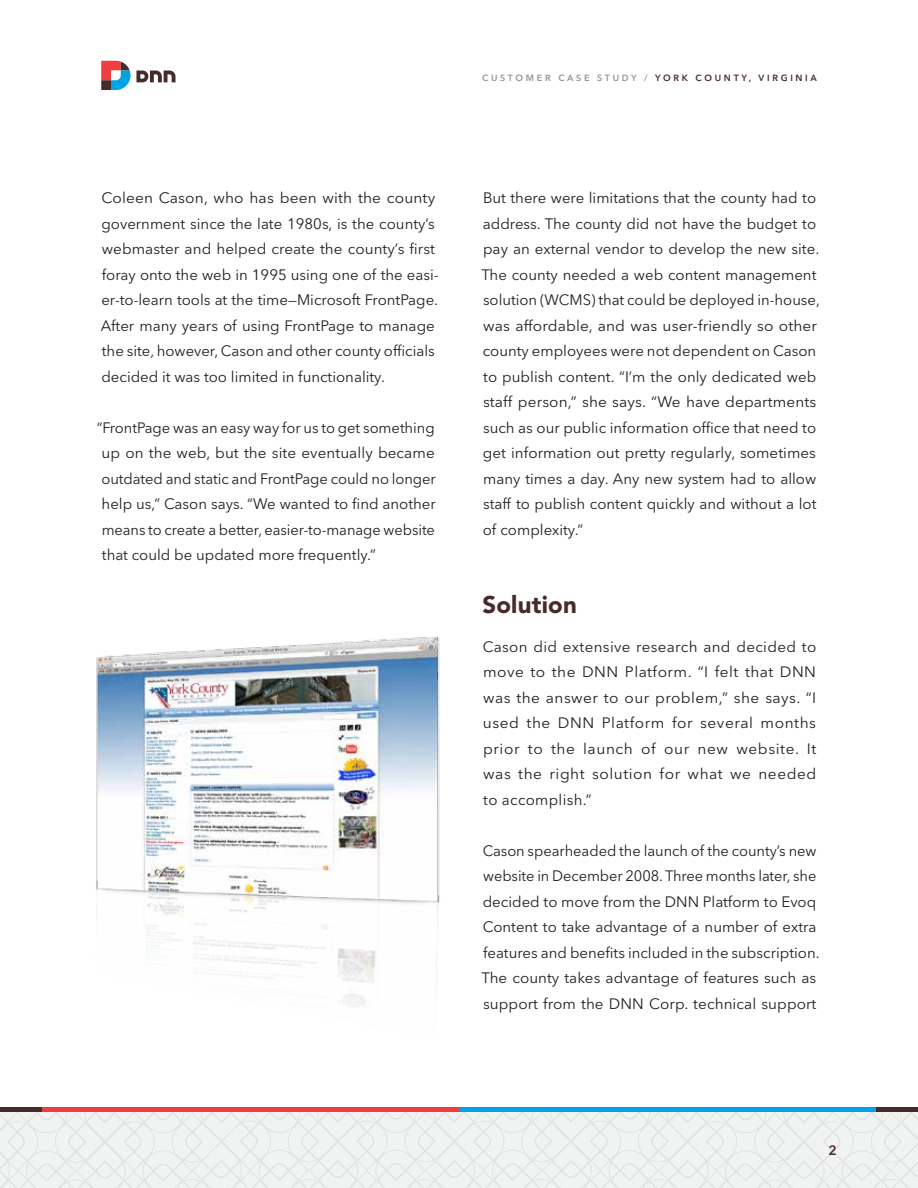
<style>
.page{position:relative;width:918px;height:1188px;background:#fff}
.page>*{position:absolute;margin:0;border:0;box-sizing:border-box;transform-origin:0 0}
.t1{font:900 24px "Avenir";letter-spacing:.01em;color:#472a2b}
.t2{font:15px/25.5px "Avenir Next LT Pro";color:#231f20}
.t3{font:600 13.5px "Avenir Next LT Pro";color:#472a2b}
.t4{font:600 9px "Avenir Next LT Pro";letter-spacing:.3em;color:#939598}
.t5{font:600 9px "Avenir Next LT Pro";letter-spacing:.3em;color:#472a2b}
.s1{color:#472a2b}
</style>
<div class="page">
<svg style="left:0;top:1112px;width:918px;height:76px"></svg>
<div style="left:0;top:1107px;width:42px;height:5px;background:#472a2b"></div>
<div style="left:876px;top:1107px;width:42px;height:5px;background:#472a2b"></div>
<div style="left:447px;top:1107px;width:429px;height:5px;background:#00a4e4"></div>
<div style="left:42px;top:1107px;width:417px;height:5px;background:#ef3e42"></div>
<svg style="left:101px;top:61px;width:74px;height:29px"></svg>
<img style="left:96px;top:636px;width:344px;height:371px">
<p class="t4" style="left:482px;top:72px;width:232px">CUSTOMER CASE STUDY / <span class="s1">YOR K COU</span></p>
<p class="t5" style="left:724px;top:72px;width:95px">NTY , VIRGINIA</p>
<p class="t2" style="left:101px;top:185px;width:339px">Coleen Cason, who has been with the county government since the late 1980s, is the county’s webmaster and helped create the county’s first foray onto the web in 1995 using one of the easi&shy;er-to-learn tools at the time—Microsoft FrontPage.<br>After many years of using FrontPage to manage the site, however, Cason and other county officials decided it was too limited in functionality.</p>
<p class="t2" style="left:101px;top:415px;width:336px;text-align:justify;text-indent:-5px">“FrontPage was an easy way for us to get something up on the web, but the site eventually became outdated and static and FrontPage could no longer help us,” Cason says. “We wanted to find another means to create a better, easier-to-manage website that could be updated more frequently.”</p>
<p class="t2" style="left:481px;top:185px;width:340px">But there were limitations that the county had to address. The county did not have the budget to pay an external vendor to develop the new site.<br>The county needed a web content management solution (WCMS) that could be deployed in-house, was affordable, and was user-friendly so other county employees were not dependent on Cason to publish content. “I’m the only dedicated web staff person,” she says. “We have departments such as our public information office that need to get information out pretty regularly, sometimes many times a day. Any new system had to allow staff to publish content quickly and without a lot of complexity.”</p>
<h1 class="t1" style="left:482px;top:590px;width:96px">Solution</h1>
<p class="t2" style="left:483px;top:634px;width:335px;text-align:justify">Cason did extensive research and decided to move to the DNN Platform. “I felt that DNN was the answer to our problem,” she says. “I used the DNN Platform for several months prior to the launch of our new website. It was the right solution for what we needed to accomplish.”</p>
<p class="t2" style="left:481px;top:838px;width:340px">Cason spearheaded the launch of the county’s new website in December 2008. Three months later, she decided to move from the DNN Platform to Evoq Content to take advantage of a number of extra features and benefits included in the subscription.<br>The county takes advantage of features such as support from the DNN Corp. technical support</p>
<p class="t3" style="left:828px;top:1142px;width:10px">2</p>
</div>
